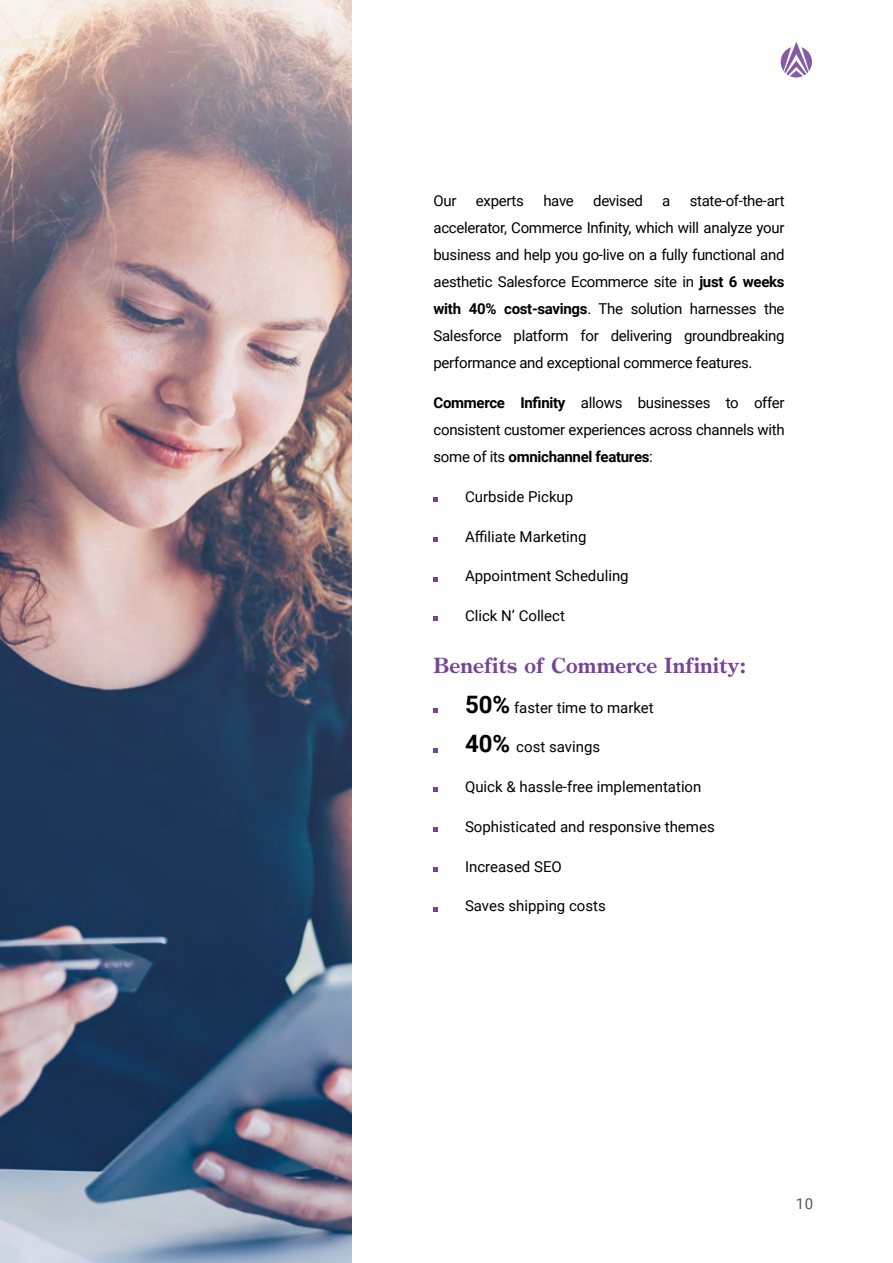
<style>
.page{position:relative;width:893px;height:1263px;background:#fff}
.page>*{position:absolute;margin:0;border:0;box-sizing:border-box;transform-origin:0 0}
.t1{font:700 21px "MM Century Old";color:#77439a}
.t2{font:15px/27px "Roboto";color:#000;text-align:justify}
.t3{font:15px "Roboto";letter-spacing:-.02em;color:#000}
.t4{font:15px "Roboto";color:#58595b}
.s1{font-weight:700}
.s2{font-weight:700;font-size:24px}
</style>
<div class="page">
<svg style="left:780px;top:42px;width:32px;height:36px"></svg>
<img style="left:0;top:0;width:351px;height:1263px">
<svg style="left:434px;top:497px;width:4px;height:5px"></svg>
<svg style="left:434px;top:537px;width:4px;height:5px"></svg>
<svg style="left:434px;top:577px;width:4px;height:4px"></svg>
<svg style="left:434px;top:617px;width:4px;height:4px"></svg>
<svg style="left:434px;top:708px;width:4px;height:5px"></svg>
<svg style="left:434px;top:748px;width:4px;height:4px"></svg>
<svg style="left:434px;top:788px;width:4px;height:4px"></svg>
<svg style="left:434px;top:827px;width:4px;height:5px"></svg>
<svg style="left:434px;top:867px;width:4px;height:5px"></svg>
<svg style="left:434px;top:907px;width:4px;height:4px"></svg>
<p class="t2" style="left:434px;top:187px;width:353px;text-indent:256px">state-of-the-art accelerator, Commerce Infinity, which will analyze your business and help you go-live on a fully functional and aesthetic Salesforce Ecommerce site in <span class="s1">just 6 weeks with 40% cost-savings</span>. The solution harnesses the Salesforce platform for delivering groundbreaking performance and exceptional commerce features.</p>
<p class="t2" style="left:434px;top:389px;width:353px"><span class="s1">Commerce Infinity</span> allows businesses to offer consistent customer experiences across channels with some of its <span class="s1">omnichannel features</span>:</p>
<p class="t2" style="left:465px;top:482px;width:110px">Curbside Pickup</p>
<p class="t2" style="left:465px;top:522px;width:123px">Affiliate Marketing</p>
<p class="t2" style="left:465px;top:562px;width:165px">Appointment Scheduling</p>
<p class="t2" style="left:465px;top:602px;width:101px">Click N’ Collect</p>
<h1 class="t1" style="left:434px;top:655px;width:314px">Benefits of Commerce Infinity:</h1>
<p class="t2" style="left:465px;top:693px;width:190px"><span class="s2">50%</span> faster time to market</p>
<p class="t2" style="left:465px;top:733px;width:137px"><span class="s2">40%</span> cost savings</p>
<p class="t2" style="left:465px;top:773px;width:238px">Quick &amp; hassle-free implementation</p>
<p class="t2" style="left:465px;top:812px;width:251px">Sophisticated and responsive themes</p>
<p class="t2" style="left:465px;top:852px;width:98px">Increased SEO</p>
<p class="t2" style="left:465px;top:892px;width:142px">Saves shipping costs</p>
<p class="t2" style="left:434px;top:187px;width:25px">Our</p>
<p class="t3" style="left:476px;top:190px;width:50px">experts</p>
<p class="t2" style="left:543px;top:187px;width:32px">have</p>
<p class="t3" style="left:593px;top:190px;width:51px">devised</p>
<p class="t2" style="left:662px;top:187px;width:10px">a</p>
<p class="t4" style="left:796px;top:1193px;width:19px">10</p>
</div>
